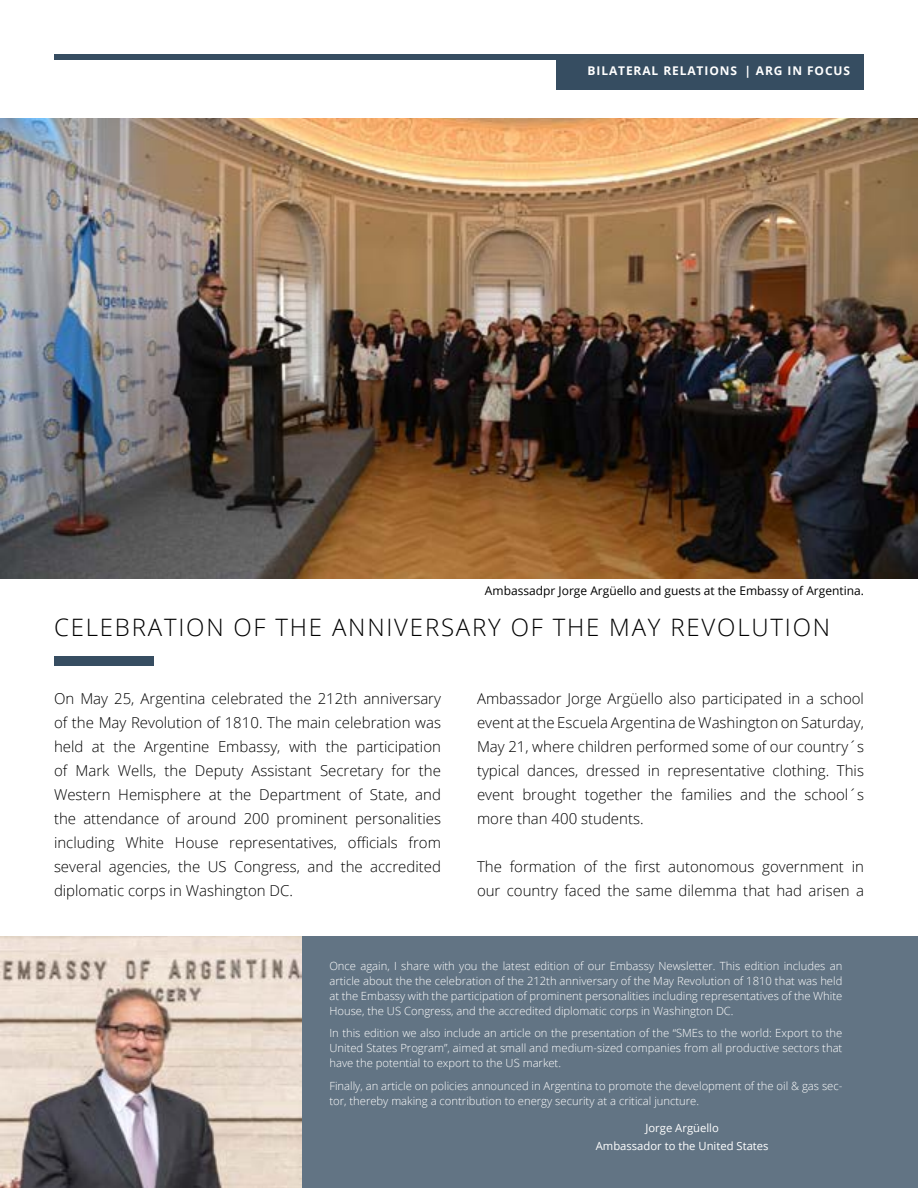
<style>
.page{position:relative;width:918px;height:1188px;background:#fff}
.page>*{position:absolute;margin:0;border:0;box-sizing:border-box;transform-origin:0 0}
.t1{font:300 24px "Open Sans";letter-spacing:.075em;color:#000}
.t2{font:300 15px/24px "Open Sans";color:#000;text-align:justify}
.t3{font:12px "Open Sans";color:#000}
.t4{font:700 12px "Open Sans";letter-spacing:.075em;color:#fff}
.t5{font:300 11.25px/15px "Open Sans";color:#fff;text-align:justify}
.t6{font:11.25px/18px "Open Sans";color:#fff;text-align:center}
</style>
<div class="page">
<div style="left:54px;top:54px;width:810px;height:5px;background:#364d61"></div>
<div style="left:556px;top:54px;width:308px;height:36px;background:#364d61"></div>
<img style="left:0;top:118px;width:918px;height:461px">
<div style="left:54px;top:656px;width:100px;height:9px;background:#364d61"></div>
<div style="left:54px;top:936px;width:864px;height:252px;background:#627484"></div>
<img style="left:0;top:936px;width:302px;height:252px">
<p class="t4" style="left:587px;top:62px;width:126px">BI LATERAL RELATIONS</p>
<p class="t4" style="left:744px;top:62px;width:107px">| ARG IN FOCUS</p>
<p class="t3" style="left:485px;top:582px;width:381px">Ambassadpr Jorge Argüello and guests at the Embassy of Argentina.</p>
<h1 class="t1" style="left:54px;top:611px;width:778px">CELEBRATION OF THE ANNIVERSARY OF THE MAY REVOLUTION</h1>
<p class="t2" style="left:54px;top:687px;width:389px">On May 25, Argentina celebrated the 212th anniversary of the May Revolution of 1810. The main celebration was held at the Argentine Embassy, with the participation of Mark Wells, the Deputy Assistant Secretary for the Western Hemisphere at the Department of State, and the attendance of around 200 prominent personalities including White House representatives, officials from several agencies, the US Congress, and the accredited diplomatic corps in Washington DC.</p>
<p class="t2" style="left:477px;top:687px;width:389px">Ambassador Jorge Argüello also participated in a school event at the Escuela Argentina de Washington on Saturday, May 21, where children performed some of our country´s typical dances, dressed in representative clothing. This event brought together the families and the school´s more than 400 students.</p>
<p class="t2" style="left:477px;top:855px;width:389px">The formation of the first autonomous government in our country faced the same dilemma that had arisen a</p>
<p class="t5" style="left:329px;top:958px;width:515px">Once again, I share with you the latest edition of our Embassy Newsletter. This edition includes an article about the the celebration of the 212th anniversary of the May Revolution of 1810 that was held at the Embassy with the participation of prominent personalities including representatives of the White House, the US Congress, and the accredited diplomatic corps in Washington DC.</p>
<p class="t5" style="left:329px;top:1025px;width:515px">In this edition we also include an article on the presentation of the “SMEs to the world: Export to the United States Program”, aimed at small and medium-sized companies from all productive sectors that have the potential to export to the US market.</p>
<p class="t5" style="left:329px;top:1078px;width:515px">Finally, an article on policies announced in Argentina to promote the development of the oil &amp; gas sec&shy;tor, thereby making a contribution to energy security at a critical juncture.</p>
<p class="t6" style="left:596px;top:1119px;width:174px">Jorge Argüello<br>Ambassador to the United States</p>
</div>
